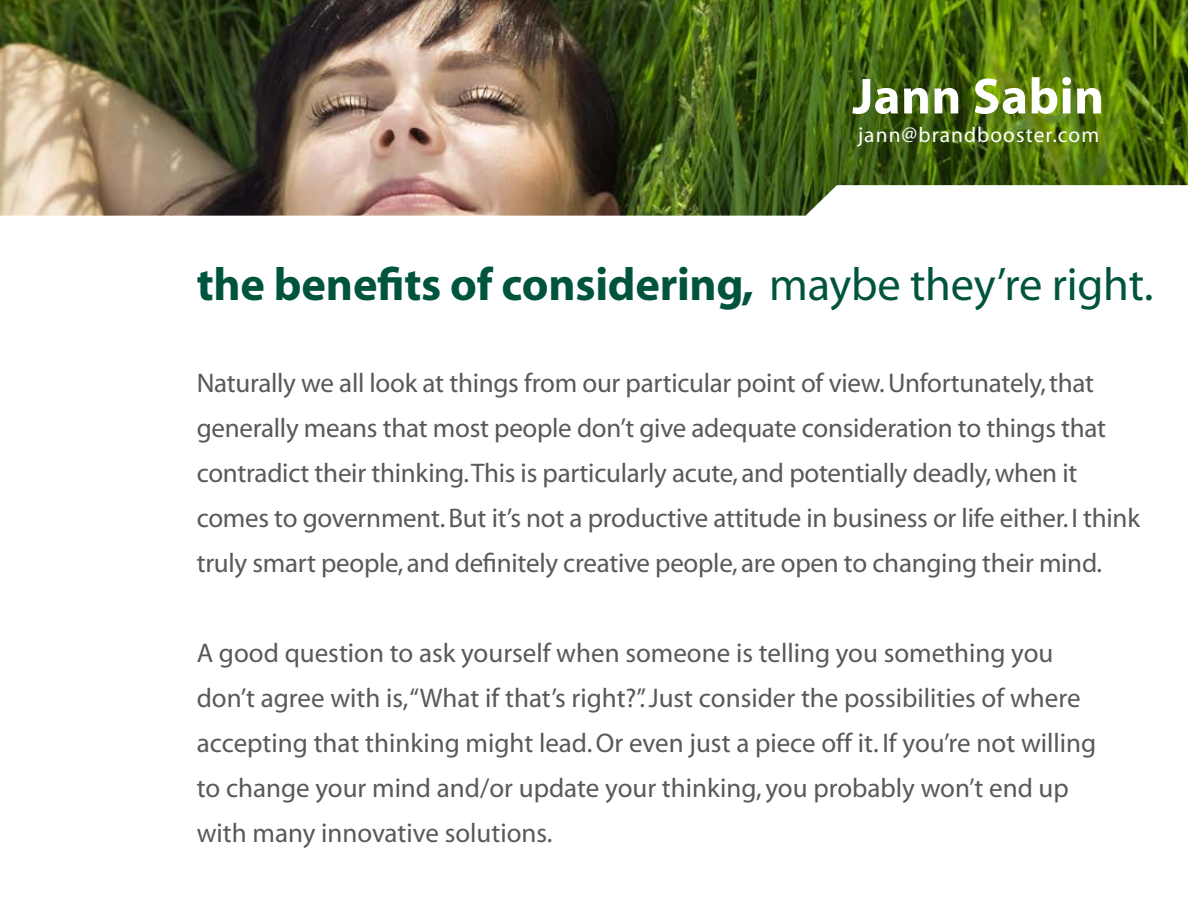
<style>
.page{position:relative;width:1188px;height:918px;background:#fff}
.page>*{position:absolute;margin:0;border:0;box-sizing:border-box;transform-origin:0 0}
.t1{font:700 51px "Myriad";letter-spacing:.01em;color:#fff}
.t2{font:700 46.5px "Myriad";letter-spacing:-.005em;color:#00543d}
.t3{font:27px/45px "Myriad";letter-spacing:-.01em;color:#58595b}
.t4{font:21.45px "Myriad";letter-spacing:.05em;color:#fff}
.s1{font-weight:400}
</style>
<div class="page">
<img style="left:0;top:0;width:1188px;height:185px">
<img style="left:0;top:185px;width:1188px;height:31px">
<h1 class="t1" style="left:852px;top:70px;width:253px">Jann Sabin</h1>
<p class="t4" style="left:858px;top:124px;width:243px">jann@brandbooster.com</p>
<h2 class="t2" style="left:197px;top:261px;width:958px">the benefits of considering, <span class="s1">maybe they’re right.</span></h2>
<p class="t3" style="left:197px;top:361px;width:945px">Naturally we all look at things from our particular point of view. Unfortunately, that generally means that most people don’t give adequate consideration to things that contradict their thinking. This is particularly acute, and potentially deadly, when it comes to government. But it’s not a productive attitude in business or life either. I think truly smart people, and definitely creative people, are open to changing their mind.</p>
<p class="t3" style="left:197px;top:631px;width:901px">A good question to ask yourself when someone is telling you something you don’t agree with is, “What if that’s right?”. Just consider the possibilities of where accepting that thinking might lead. Or even just a piece off it. If you’re not willing to change your mind and/or update your thinking, you probably won’t end up with many innovative solutions.</p>
</div>
